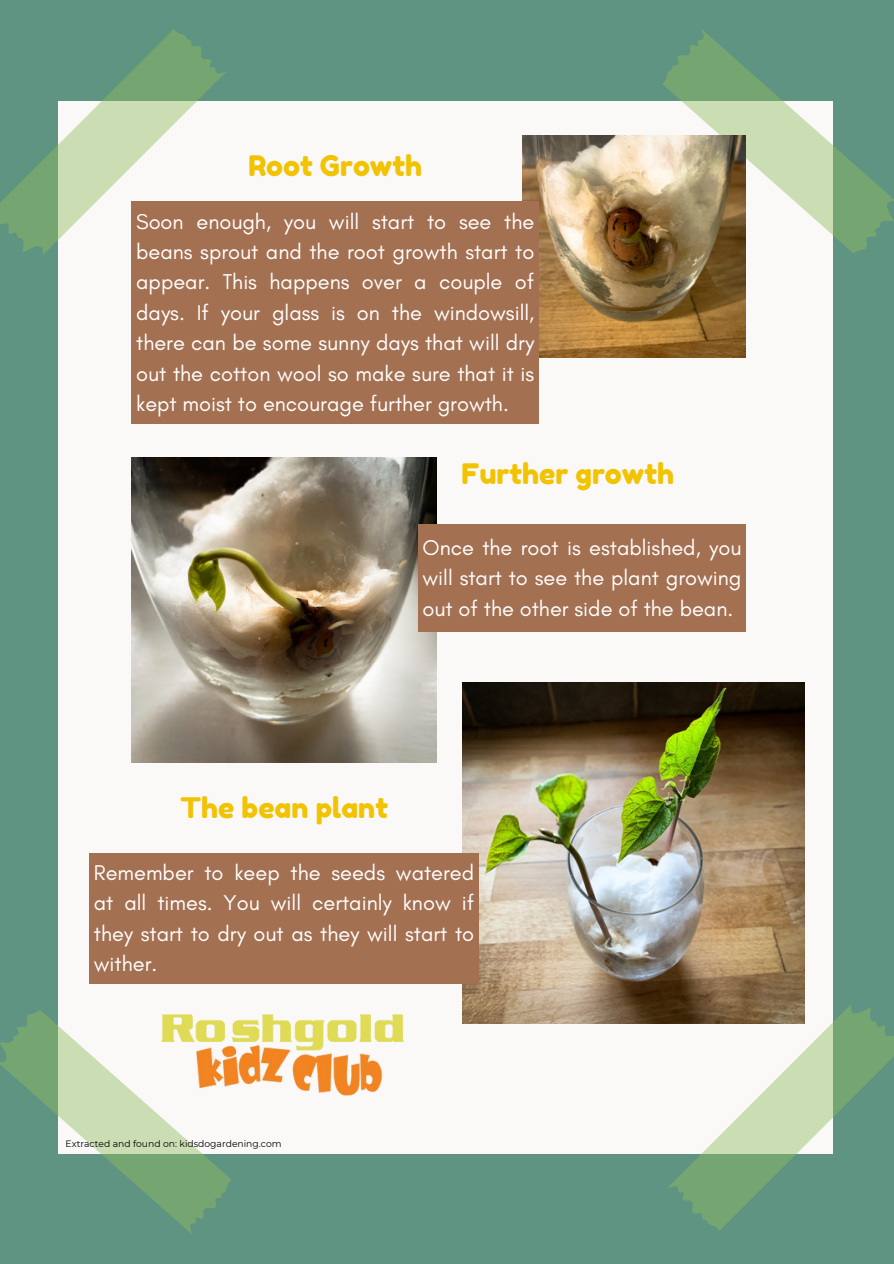
<style>
.page{position:relative;width:894px;height:1264px;background:#fff}
.page>*{position:absolute;margin:0;border:0;box-sizing:border-box;transform-origin:0 0}
.t1{font:28.2px "Fredoka One";color:#f1c303}
.t2{font:21.75px/30.3px "Glacial Indifference";color:#fff;text-align:justify}
.t3{font:9.15px "Montserrat";color:#000}
</style>
<div class="page">
<div style="left:0;top:0;width:893px;height:1263px;background:#5f9382"></div>
<div style="left:58px;top:102px;width:774px;height:1052px;background:#faf9f8"></div>
<svg style="left:661px;top:30px;width:232px;height:223px"></svg>
<svg style="left:0;top:29px;width:226px;height:226px"></svg>
<svg style="left:667px;top:1004px;width:226px;height:226px"></svg>
<svg style="left:0;top:1010px;width:231px;height:224px"></svg>
<img style="left:522px;top:135px;width:223px;height:223px">
<div style="left:132px;top:202px;width:406px;height:222px;background:#a47052"></div>
<img style="left:132px;top:457px;width:304px;height:305px">
<div style="left:418px;top:524px;width:327px;height:107px;background:#a47052"></div>
<img style="left:463px;top:682px;width:340px;height:341px">
<div style="left:89px;top:852px;width:389px;height:131px;background:#a47052"></div>
<img style="left:158px;top:1011px;width:246px;height:93px">
<h2 class="t1" style="left:248px;top:148px;width:175px">Root Growth</h2>
<p class="t2" style="left:136px;top:206px;width:399px">Soon enough, you will start to see the beans sprout and the root growth start to appear. This happens over a couple of days. If your glass is on the windowsill, there can be some sunny days that will dry out the cotton wool so make sure that it is kept moist to encourage further growth.</p>
<p class="t1" style="left:461px;top:457px;width:214px">Further growth</p>
<h2 class="t2" style="left:422px;top:532px;width:320px">Once the root is established, you will start to see the plant growing out of the other side of the bean.</h2>
<h1 class="t1" style="left:180px;top:790px;width:209px">The bean plant</h1>
<h1 class="t2" style="left:94px;top:857px;width:382px">Remember to keep the seeds watered at all times. You will certainly know if they start to dry out as they will start to wither.</h1>
<p class="t3" style="left:66px;top:1137px;width:217px">Extracted and found on: kidsdogardening.com</p>
</div>
